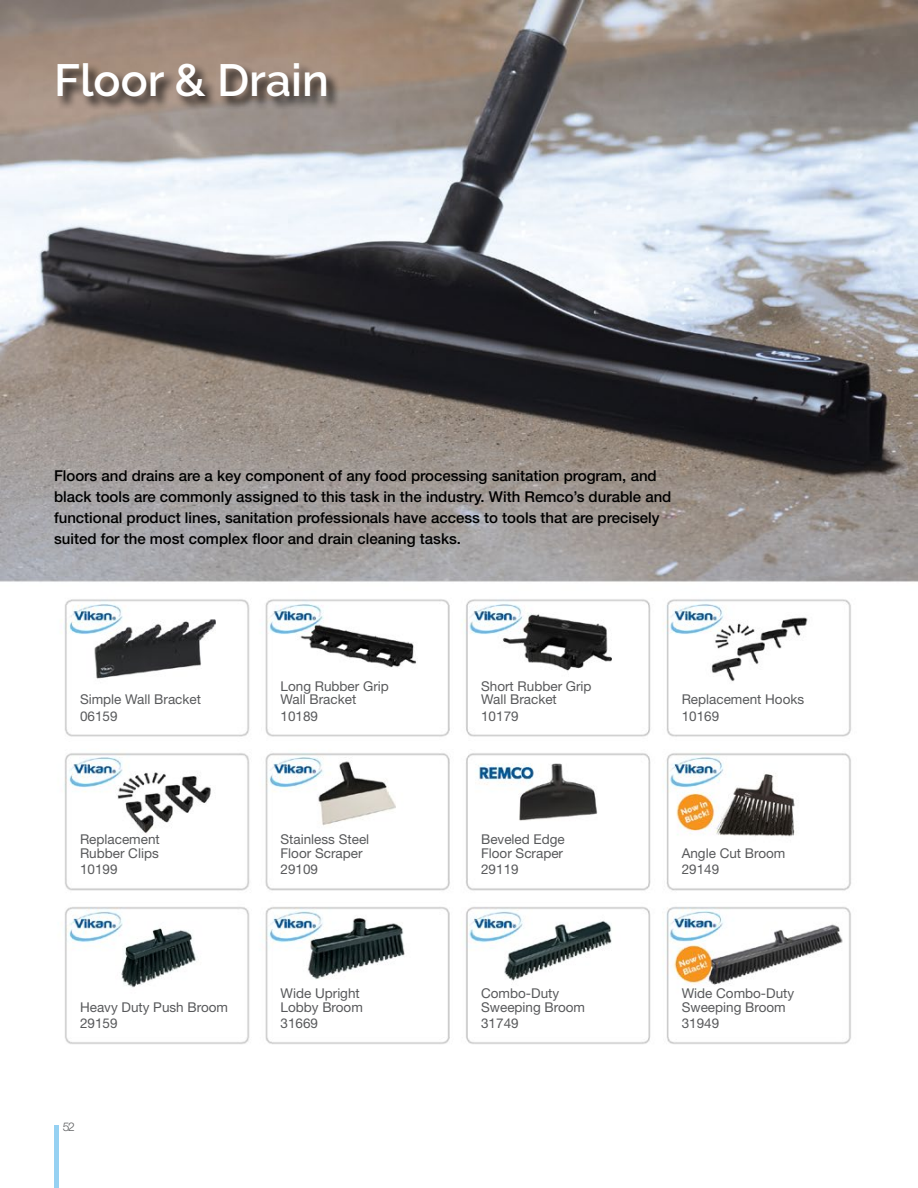
<style>
.page{position:relative;width:918px;height:1188px;background:#fff}
.page>*{position:absolute;margin:0;border:0;box-sizing:border-box;transform-origin:0 0}
.t1{font:600 45px "Raleway";color:#fff}
.t2{font:500 15px/21px "Helvetica Neue LT Std";color:#000}
.t3{font:13.5px/13.5px "Helvetica Neue LT Std";color:#58595b}
.t4{font:300 12px "Helvetica Neue LT Std";color:#58595b}
</style>
<div class="page">
<div style="left:54px;top:1125px;width:5px;height:63px;background:#96d1f2"></div>
<img style="left:0;top:0;width:918px;height:1044px">
<div style="left:56px;top:63px;width:285px;height:48px;background:#000;opacity:.85"></div>
<h1 class="t1" style="left:54px;top:55px;width:276px">Floor &amp; Drain</h1>
<p class="t2" style="left:54px;top:465px;width:619px">Floors and drains are a key component of any food processing sanitation program, and black tools are commonly assigned to this task in the industry. With Remco’s durable and functional product lines, sanitation professionals have access to tools that are precisely suited for the most complex floor and drain cleaning tasks.</p>
<p class="t3" style="left:80px;top:691px;width:123px;line-height:16.5px">Simple Wall Bracket<br>06159</p>
<p class="t3" style="left:80px;top:833px;width:81px">Replacement<br>Rubber Clips</p>
<p class="t3" style="left:80px;top:863px;width:39px">10199</p>
<p class="t3" style="left:80px;top:998px;width:150px;line-height:16.5px">Heavy Duty Push Broom<br>29159</p>
<p class="t4" style="left:63px;top:1120px;width:13px">52</p>
<p class="t3" style="left:281px;top:679px;width:110px">Long Rubber Grip<br>Wall Bracket</p>
<p class="t3" style="left:281px;top:709px;width:39px">10189</p>
<p class="t3" style="left:281px;top:833px;width:90px">Stainless Steel<br>Floor Scraper</p>
<p class="t3" style="left:281px;top:863px;width:39px">29109</p>
<p class="t3" style="left:281px;top:986px;width:84px">Wide Upright<br>Lobby Broom</p>
<p class="t3" style="left:281px;top:1016px;width:39px">31669</p>
<p class="t3" style="left:481px;top:679px;width:112px">Short Rubber Grip<br>Wall Bracket</p>
<p class="t3" style="left:481px;top:709px;width:39px">10179</p>
<p class="t3" style="left:481px;top:833px;width:85px">Beveled Edge<br>Floor Scraper</p>
<p class="t3" style="left:481px;top:863px;width:39px">29119</p>
<p class="t3" style="left:481px;top:986px;width:106px">Combo-Duty<br>Sweeping Broom</p>
<p class="t3" style="left:481px;top:1016px;width:39px">31749</p>
<p class="t3" style="left:682px;top:691px;width:124px;line-height:16.5px">Replacement Hooks<br>10169</p>
<p class="t3" style="left:682px;top:845px;width:105px;line-height:16.5px">Angle Cut Broom<br>29149</p>
<p class="t3" style="left:682px;top:986px;width:114px">Wide Combo-Duty<br>Sweeping Broom</p>
<p class="t3" style="left:682px;top:1016px;width:39px">31949</p>
</div>
